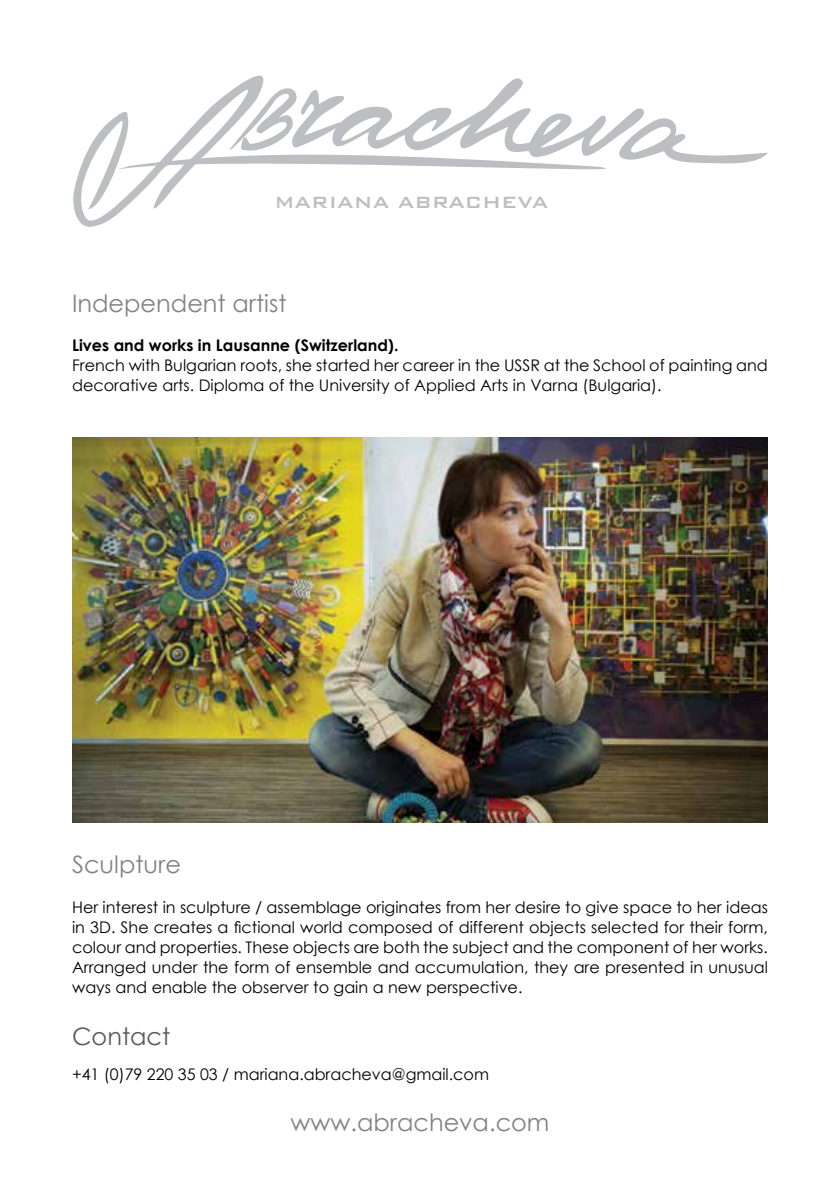
<style>
.page{position:relative;width:840px;height:1191px;background:#fff}
.page>*{position:absolute;margin:0;border:0;box-sizing:border-box;transform-origin:0 0}
.t1{font:24px "Century Gothic";color:#808285}
.t2{font:24px "Century Gothic";color:#58595b}
.t3{font:500 21.6px "Bank Gothic BT";color:#bcbec1}
.t4{font:16px/20px "Century Gothic";color:#000;text-align:justify}
.t5{font:700 16px "Century Gothic";color:#000}
</style>
<div class="page">
<img style="left:72px;top:437px;width:695px;height:385px">
<svg style="left:73px;top:75px;width:694px;height:152px"></svg>
<h2 class="t3" style="left:274px;top:190px;width:275px">MARIANA ABRACHEVA</h2>
<h1 class="t1" style="left:72px;top:286px;width:216px">Independent artist</h1>
<p class="t5" style="left:72px;top:332px;width:328px">Lives and works in Lausanne (Switzerland).</p>
<p class="t4" style="left:72px;top:354px;width:697px">French with Bulgarian roots, she started her career in the USSR at the School of painting and decorative arts. Diploma of the University of Applied Arts in Varna (Bulgaria).</p>
<h1 class="t1" style="left:72px;top:847px;width:110px">Sculpture</h1>
<p class="t4" style="left:72px;top:897px;width:697px">Her interest in sculpture / assemblage originates from her desire to give space to her ideas in 3D. She creates a fictional world composed of different objects selected for their form, colour and properties. These objects are both the subject and the component of her works.<br>Arranged under the form of ensemble and accumulation, they are presented in unusual ways and enable the observer to gain a new perspective.</p>
<h1 class="t2" style="left:72px;top:1019px;width:100px">Contact</h1>
<p class="t4" style="left:72px;top:1064px;width:418px">+41 (0)79 220 35 03 / mariana.abracheva@gmail.com</p>
<h1 class="t1" style="left:290px;top:1105px;width:260px">www.abracheva.com</h1>
</div>
